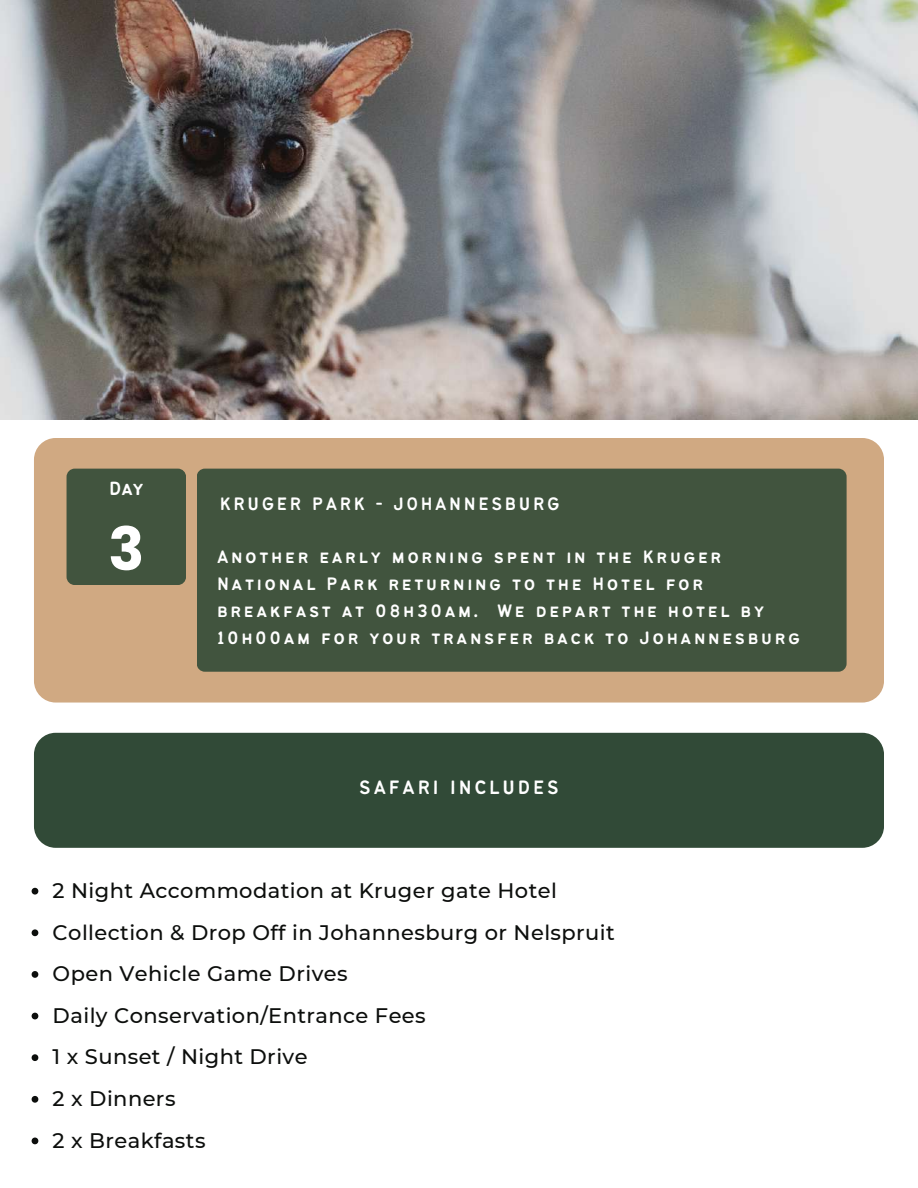
<style>
.page{position:relative;width:918px;height:1188px;background:#fff}
.page>*{position:absolute;margin:0;border:0;box-sizing:border-box;transform-origin:0 0}
.t1{font:700 59.55px "Poppins";color:#fff}
.t2{font:21.3px "Bantayog";letter-spacing:.13em;color:#fff}
.t3{font:500 21px/41.7px "Montserrat";letter-spacing:.02em;color:#0c0e0c}
.t4{font:21px "Bantayog";color:#fff}
.t5{font:19.8px/27px "Bantayog";letter-spacing:.13em;color:#fff}
</style>
<div class="page">
<img style="left:0;top:0;width:918px;height:420px">
<div style="left:34px;top:438px;width:850px;height:265px;background:#d0a982;border-radius:22px"></div>
<div style="left:197px;top:469px;width:650px;height:203px;background:#41543e;border-radius:8px"></div>
<div style="left:67px;top:469px;width:119px;height:116px;background:#41543e;border-radius:8px"></div>
<div style="left:34px;top:733px;width:850px;height:115px;background:#314a37;border-radius:22px"></div>
<svg style="left:32px;top:888px;width:6px;height:7px"></svg>
<svg style="left:32px;top:929px;width:6px;height:7px"></svg>
<svg style="left:32px;top:971px;width:6px;height:7px"></svg>
<svg style="left:32px;top:1013px;width:6px;height:6px"></svg>
<svg style="left:32px;top:1054px;width:6px;height:7px"></svg>
<svg style="left:32px;top:1096px;width:6px;height:7px"></svg>
<svg style="left:32px;top:1138px;width:6px;height:6px"></svg>
<p class="t4" style="left:109px;top:481px;width:36px">Day</p>
<h1 class="t1" style="left:108px;top:507px;width:38px">3</h1>
<p class="t5" style="left:220px;top:492px;width:341px">KRUGER PARK - JOHANNESBURG</p>
<p class="t5" style="left:217px;top:544px;width:585px">Another early morning spent in the Kruger National Park returning to the Hotel for breakfast at 08h30am. We depart the hotel by 10h00am for your transfer back to Johannesburg</p>
<p class="t2" style="left:359px;top:779px;width:201px">SAFARI INCLUDES</p>
<p class="t3" style="left:53px;top:870px;width:564px">2 Night Accommodation at Kruger gate Hotel<br>Collection &amp; Drop Off in Johannesburg or Nelspruit<br>Open Vehicle Game Drives<br>Daily Conservation/Entrance Fees<br>1 x Sunset / Night Drive<br>2 x Dinners<br>2 x Breakfasts</p>
</div>
